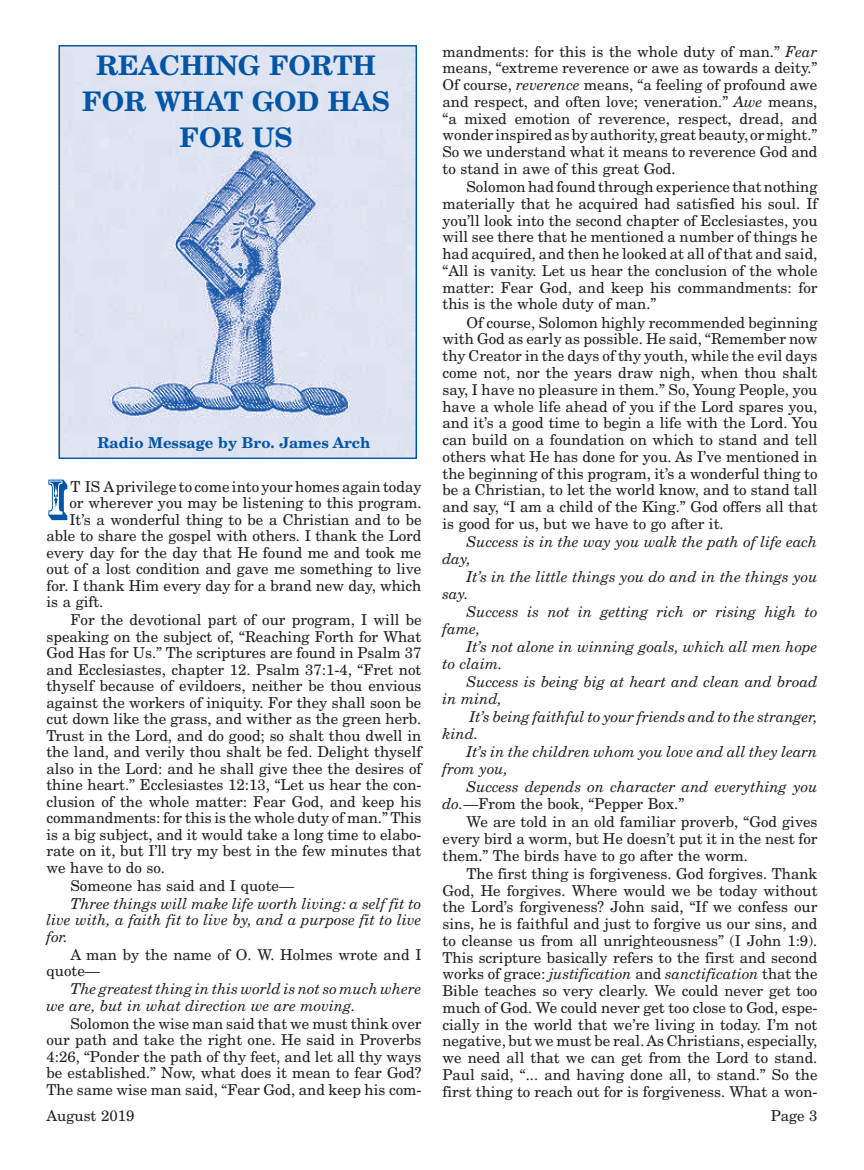
<style>
.page{position:relative;width:864px;height:1170px;background:#fff}
.page>*{position:absolute;margin:0;border:0;box-sizing:border-box;transform-origin:0 0}
.t1{font:54px "Rosewood Std";color:#0155a5}
.t2{font:700 27px/36px "New Century Schlbk";color:#0155a5;text-align:center}
.t3{font:15px/16.8px "New Century Schlbk";color:#231f20;text-align:justify}
.t4{font:italic 15px/16.8px "New Century Schlbk";color:#231f20}
.t5{font:700 15px "New Century Schlbk";color:#0155a5}
.s1{font-style:italic}
.s2{font-style:normal}
</style>
<div class="page">
<img style="left:61px;top:48px;width:353px;height:408px">
<div style="left:58px;top:45px;width:359px;height:414px;border:2px solid #0155a5"></div>
<h2 class="t2" style="left:82px;top:50px;width:309px">REACHING FORTH<br>FOR WHAT GOD HAS<br>FOR US</h2>
<p class="t5" style="left:97px;top:433px;width:275px">Radio Message by Bro. James Arch</p>
<h1 class="t1" style="left:46px;top:468px;width:20px">I</h1>
<p class="t3" style="left:70px;top:479px;width:352px">T IS A privilege to come into your homes again today</p>
<p class="t3" style="left:69px;top:496px;width:354px">or wherever you may be listening to this program.</p>
<p class="t3" style="left:69px;top:512px;width:354px">It’s a wonderful thing to be a Christian and to be</p>
<p class="t3" style="left:46px;top:529px;width:376px">able to share the gospel with others. I thank the Lord</p>
<p class="t3" style="left:46px;top:545px;width:376px">every day for the day that He found me and took me</p>
<p class="t3" style="left:46px;top:562px;width:376px">out of a lost condition and gave me something to live</p>
<p class="t3" style="left:46px;top:578px;width:376px">for. I thank Him every day for a brand new day, which</p>
<p class="t3" style="left:46px;top:595px;width:58px">is a gift.</p>
<p class="t3" style="left:46px;top:613px;width:377px;text-indent:24px">For the devotional part of our program, I will be speaking on the subject of, “Reaching Forth for What God Has for Us.” The scriptures are found in Psalm 37 and Ecclesiastes, chapter 12. Psalm 37:1-4, “Fret not thyself because of evildoers, neither be thou envious against the workers of iniquity. For they shall soon be cut down like the grass, and wither as the green herb.<br>Trust in the Lord, and do good; so shalt thou dwell in the land, and verily thou shalt be fed. Delight thyself also in the Lord: and he shall give thee the desires of thine heart.” Ecclesiastes 12:13, “Let us hear the con&shy;clusion of the whole matter: Fear God, and keep his commandments: for this is the whole duty of man.” This is a big subject, and it would take a long time to elabo&shy;rate on it, but I’ll try my best in the few minutes that we have to do so.</p>
<p class="t3" style="left:70px;top:878px;width:225px">Someone has said and I quote—</p>
<p class="t4" style="left:46px;top:897px;width:376px;text-align:justify;text-indent:24px">Three things will make life worth living: a self fit to live with, a faith fit to live by, and a purpose fit to live for.</p>
<p class="t3" style="left:46px;top:948px;width:377px;text-indent:24px">A man by the name of O. W. Holmes wrote and I quote—</p>
<p class="t4" style="left:46px;top:982px;width:376px;text-indent:24px">The greatest thing in this world is not so much where we are, but in what direction we are moving.</p>
<p class="t3" style="left:46px;top:1017px;width:377px;text-indent:24px">Solomon the wise man said that we must think over our path and take the right one. He said in Proverbs 4:26, “Ponder the path of thy feet, and let all thy ways be established.” Now, what does it mean to fear God?<br>The same wise man said, “Fear God, and keep his com-</p>
<p class="t3" style="left:442px;top:44px;width:377px">mandments: for this is the whole duty of man.” <span class="s1">Fear </span>means, “extreme reverence or awe as towards a deity.” Of course, <span class="s1">reverence</span> means, “a feeling of profound awe and respect, and often love; veneration.” <span class="s1">Awe</span> means, “a mixed emotion of reverence, respect, dread, and wonder inspired as by authority, great beauty, or might.” So we understand what it means to reverence God and to stand in awe of this great God.</p>
<p class="t3" style="left:442px;top:180px;width:377px;text-indent:24px">Solomon had found through experience that nothing materially that he acquired had satisfied his soul. If you’ll look into the second chapter of Ecclesiastes, you will see there that he mentioned a number of things he had acquired, and then he looked at all of that and said, “All is vanity. Let us hear the conclusion of the whole matter: Fear God, and keep his commandments: for this is the whole duty of man.”</p>
<p class="t3" style="left:442px;top:315px;width:377px;text-indent:24px">Of course, Solomon highly recommended beginning with God as early as possible. He said, “Remember now thy Creator in the days of thy youth, while the evil days come not, nor the years draw nigh, when thou shalt say, I have no pleasure in them.” So, Young People, you have a whole life ahead of you if the Lord spares you, and it’s a good time to begin a life with the Lord. You can build on a foundation on which to stand and tell others what He has done for you. As I’ve mentioned in the beginning of this program, it’s a wonderful thing to be a Christian, to let the world know, and to stand tall and say, “I am a child of the King.” God offers all that is good for us, but we have to go after it.</p>
<p class="t4" style="left:442px;top:535px;width:376px;text-indent:24px">Success is in the way you walk the path of life each day,</p>
<p class="t4" style="left:442px;top:570px;width:377px;text-indent:24px">It’s in the little things you do and in the things you say.</p>
<p class="t4" style="left:442px;top:605px;width:376px;text-indent:24px">Success is not in getting rich or rising high to fame,</p>
<p class="t4" style="left:442px;top:640px;width:377px;text-indent:24px">It’s not alone in winning goals, which all men hope to claim.</p>
<p class="t4" style="left:442px;top:675px;width:377px;text-indent:24px">Success is being big at heart and clean and broad in mind,</p>
<p class="t4" style="left:442px;top:710px;width:377px;text-indent:27px">It’s being faithful to your friends and to the stranger, kind.</p>
<p class="t4" style="left:442px;top:745px;width:376px;text-indent:24px">It’s in the children whom you love and all they learn from you,</p>
<p class="t4" style="left:442px;top:780px;width:377px;text-indent:24px">Success depends on character and everything you do.<span class="s2">—From the book, “Pepper Box.”</span></p>
<p class="t3" style="left:442px;top:815px;width:377px;text-indent:24px">We are told in an old familiar proverb, “God gives every bird a worm, but He doesn’t put it in the nest for them.” The birds have to go after the worm.</p>
<p class="t3" style="left:442px;top:867px;width:377px;text-indent:24px">The first thing is forgiveness. God forgives. Thank God, He forgives. Where would we be today without the Lord’s forgiveness? John said, “If we confess our sins, he is faithful and just to forgive us our sins, and to cleanse us from all unrighteousness” (I John 1:9).<br>This scripture basically refers to the first and second works of grace: <span class="s1">justification</span> and <span class="s1">sanctification</span> that the Bible teaches so very clearly. We could never get too much of God. We could never get too close to God, espe&shy;cially in the world that we’re living in today. I’m not negative, but we must be real. As Christians, especially, we need all that we can get from the Lord to stand.<br>Paul said, “... and having done all, to stand.” So the first thing to reach out for is forgiveness. What a won-</p>
<p class="t3" style="left:46px;top:1109px;width:89px">August 2019</p>
<p class="t3" style="left:771px;top:1109px;width:48px">Page 3</p>
</div>
